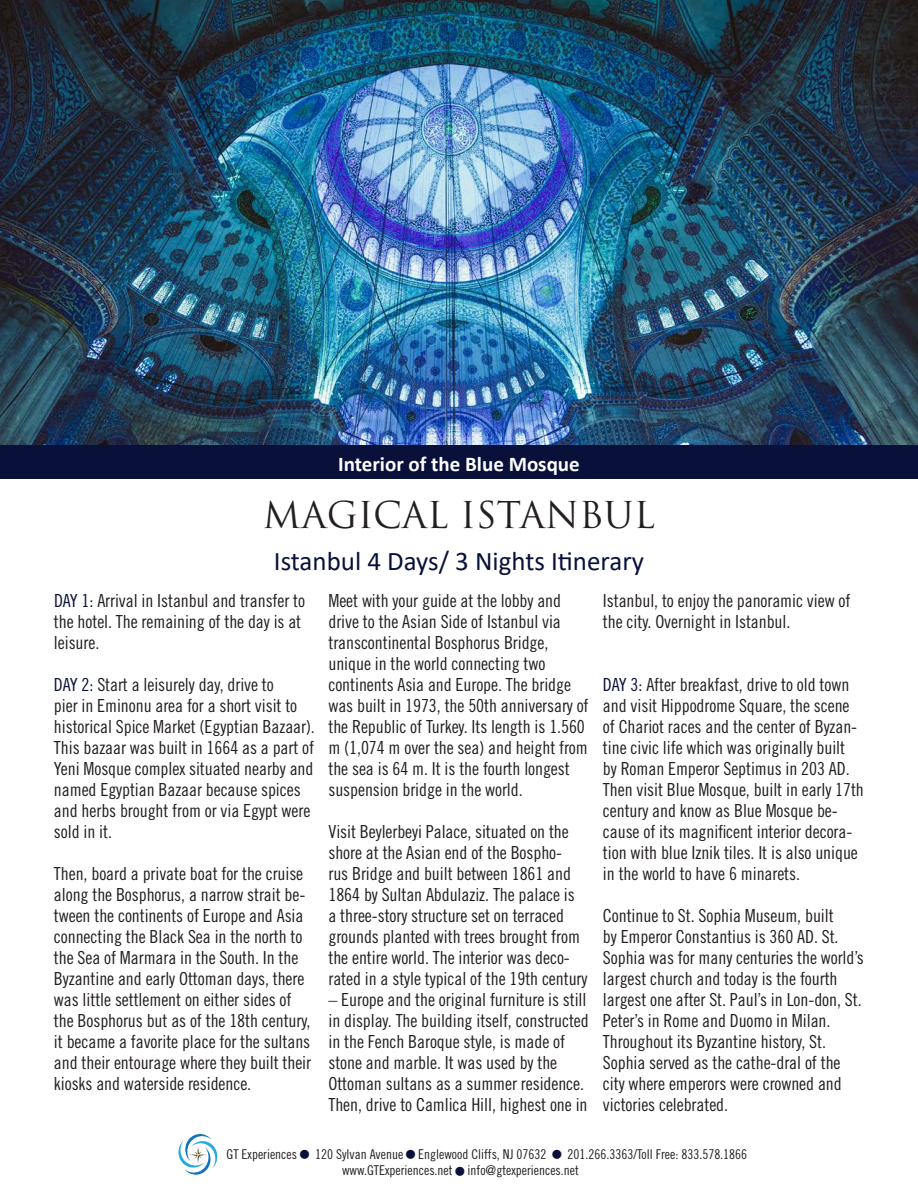
<style>
.page{position:relative;width:918px;height:1188px;background:#fff}
.page>*{position:absolute;margin:0;border:0;box-sizing:border-box;transform-origin:0 0}
.t1{font:36px "Trajan Pro";color:#231f20}
.t2{font:27px "Calibri";color:#09113a}
.t3{font:700 21px "Calibri";color:#fff}
.t4{font:18px/21px "Trade Gothic LT Std Cn 18";letter-spacing:-.005em;color:#231f20}
.t5{font:13.5px "Trade Gothic LT Std Cn 18";color:#231f20}
.s1{color:#09113a}
</style>
<div class="page">
<img style="left:0;top:0;width:918px;height:445px">
<div style="left:0;top:445px;width:918px;height:34px;background:#09113a"></div>
<svg style="left:178px;top:1134px;width:39px;height:41px"></svg>
<p class="t3" style="left:338px;top:449px;width:243px">Interior of the Blue Mosque</p>
<p class="t1" style="left:263px;top:492px;width:394px">MAGICAL ISTANBUL</p>
<p class="t2" style="left:274px;top:542px;width:372px">Istanbul 4 Days/ 3 Nights Itinerary</p>
<p class="t4" style="left:54px;top:590px;width:253px"><span class="s1">DAY 1:</span> Arrival in Istanbul and transfer to the hotel. The remaining of the day is at leisure.</p>
<p class="t4" style="left:54px;top:674px;width:262px"><span class="s1">DAY 2:</span> Start a leisurely day, drive to<br>pier in Eminonu area for a short visit to historical Spice Market (Egyptian Bazaar).<br>This bazaar was built in 1664 as a part of Yeni Mosque complex situated nearby and named Egyptian Bazaar because spices and herbs brought from or via Egypt were sold in it.</p>
<p class="t4" style="left:54px;top:863px;width:259px">Then, board a private boat for the cruise along the Bosphorus, a narrow strait be&shy;tween the continents of Europe and Asia connecting the Black Sea in the north to the Sea of Marmara in the South. In the Byzantine and early Ottoman days, there was little settlement on either sides of the Bosphorus but as of the 18th century, it became a favorite place for the sultans and their entourage where they built their kiosks and waterside residence.</p>
<p class="t4" style="left:328px;top:590px;width:262px">Meet with your guide at the lobby and drive to the Asian Side of Istanbul via transcontinental Bosphorus Bridge, unique in the world connecting two continents Asia and Europe. The bridge was built in 1973, the 50th anniversary of the Republic of Turkey. Its length is 1.560 m (1,074 m over the sea) and height from the sea is 64 m. It is the fourth longest suspension bridge in the world.</p>
<p class="t4" style="left:328px;top:821px;width:261px">Visit Beylerbeyi Palace, situated on the shore at the Asian end of the Bospho-<br>rus Bridge and built between 1861 and 1864 by Sultan Abdulaziz. The palace is<br>a three-story structure set on terraced grounds planted with trees brought from the entire world. The interior was deco&shy;rated in a style typical of the 19th century</p>
<p class="t4" style="left:328px;top:989px;width:262px">– Europe and the original furniture is still in display. The building itself, constructed in the Fench Baroque style, is made of stone and marble. It was used by the Ottoman sultans as a summer residence.<br>Then, drive to Camlica Hill, highest one in</p>
<p class="t4" style="left:603px;top:590px;width:249px">Istanbul, to enjoy the panoramic view of the city. Overnight in Istanbul.</p>
<p class="t4" style="left:603px;top:674px;width:262px"><span class="s1">DAY 3:</span> After breakfast, drive to old town and visit Hippodrome Square, the scene of Chariot races and the center of Byzan&shy;tine civic life which was originally built<br>by Roman Emperor Septimus in 203 AD.<br>Then visit Blue Mosque, built in early 17th century and know as Blue Mosque be&shy;cause of its magnificent interior decora&shy;tion with blue Iznik tiles. It is also unique in the world to have 6 minarets.</p>
<p class="t4" style="left:603px;top:905px;width:262px">Continue to St. Sophia Museum, built<br>by Emperor Constantius is 360 AD. St.<br>Sophia was for many centuries the world’s largest church and today is the fourth largest one after St. Paul’s in Lon-don, St.<br>Peter’s in Rome and Duomo in Milan.</p>
<p class="t4" style="left:603px;top:1031px;width:240px">Throughout its Byzantine history, St.<br>Sophia served as the cathe-dral of the city where emperors were crowned and victories celebrated.</p>
<p class="t5" style="left:227px;top:1146px;width:522px">GT Experiences <span class="s1">■</span> 120 Sylvan Avenue <span class="s1">■</span> Englewood Cliffs, NJ 07632 <span class="s1">■</span> 201.266.3363/Toll Free: 833.578.1866</p>
<p class="t5" style="left:342px;top:1162px;width:238px">www.GTExperiences.net <span class="s1">■</span> info@gtexperiences.net</p>
</div>
